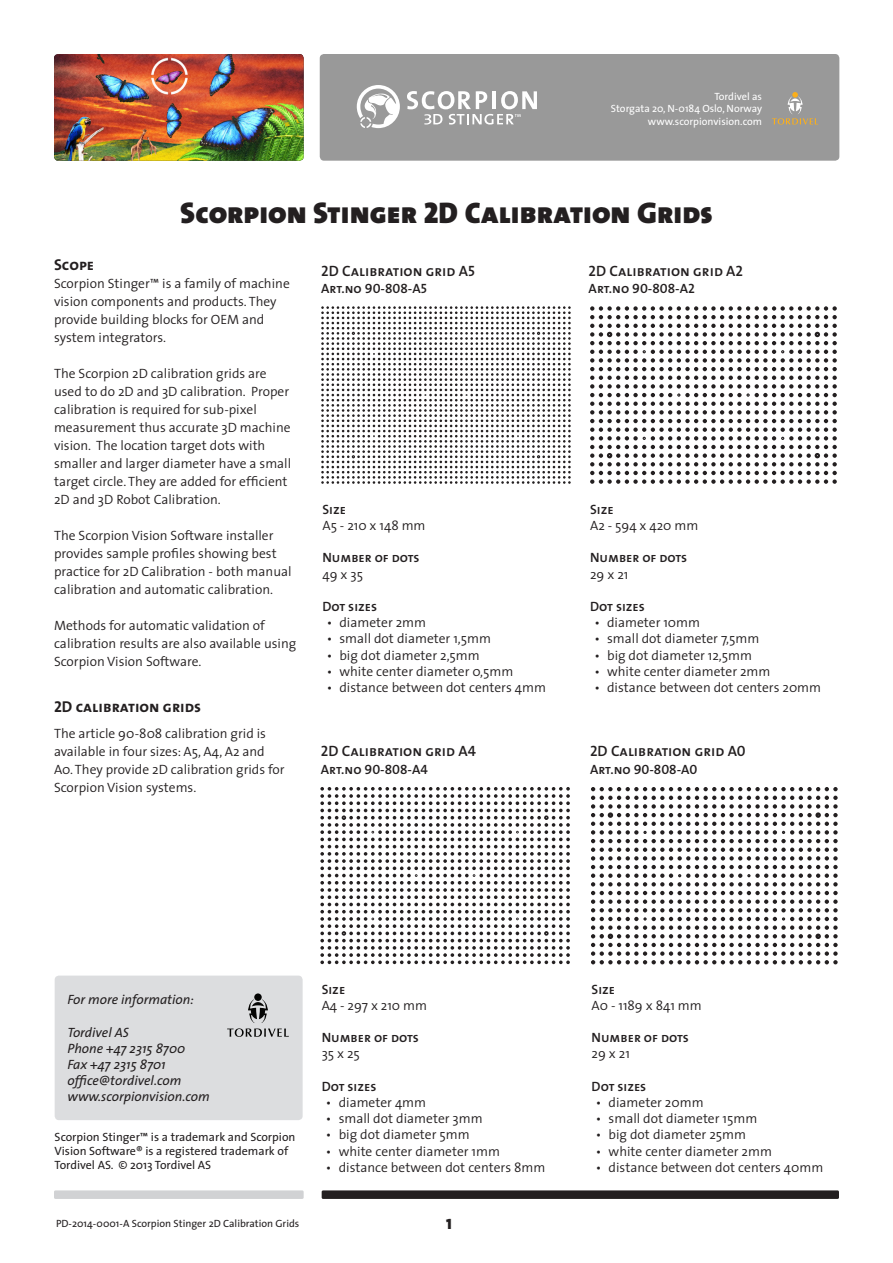
<style>
.page{position:relative;width:893px;height:1263px;background:#fff}
.page>*{position:absolute;margin:0;border:0;box-sizing:border-box;transform-origin:0 0}
.t1{font:30px "The Sans Black Caps";color:#231f20}
.t2{font:15.75px "The Sans Bold Caps";color:#231f20}
.t3{font:15px "The Sans Semi Bold Caps";color:#231f20}
.t4{font:15px "The Sans Black Caps";color:#231f20}
.t5{font:300 13.5px/18px "The Sans";color:#231f20}
.t6{font:13.5px "The Sans Semi Bold Caps";color:#231f20}
.t7{font:italic 13.5px "The Sans";color:#231f20}
.t8{font:12px/14.4px "The Sans";color:#231f20}
.t9{font:10.5px/12.6px "The Sans";color:#fff;text-align:right}
.t10{font:10.5px "The Sans";color:#231f20}
</style>
<div class="page">
<div style="left:322px;top:1190px;width:517px;height:9px;background:#231f20;border-radius:2px"></div>
<div style="left:54px;top:1190px;width:250px;height:9px;background:#d1d2d4;border-radius:2px"></div>
<img style="left:54px;top:54px;width:250px;height:107px">
<div style="left:320px;top:54px;width:519px;height:107px;background:#999;border-radius:4px"></div>
<svg style="left:357px;top:85px;width:43px;height:43px"></svg>
<svg style="left:407px;top:91px;width:130px;height:34px"></svg>
<svg style="left:772px;top:92px;width:46px;height:33px"></svg>
<svg style="left:321px;top:306px;width:250px;height:178px"></svg>
<svg style="left:320px;top:787px;width:250px;height:177px"></svg>
<div style="left:55px;top:975px;width:248px;height:145px;background:#dcdddf;border-radius:4px"></div>
<div style="left:254px;top:993px;width:8px;height:8px;background:#050504;border-radius:50%"></div>
<svg style="left:228px;top:999px;width:61px;height:37px"></svg>
<svg style="left:590px;top:306px;width:247px;height:178px"></svg>
<svg style="left:591px;top:787px;width:247px;height:177px"></svg>
<p class="t9" style="left:611px;top:89px;width:153px">Tordivel as<br>Storgata 20, N-0184 Oslo, Norway www.scorpionvision.com</p>
<p class="t1" style="left:180px;top:187px;width:534px">Scorpion Stinger 2D Calibration Grids</p>
<p class="t2" style="left:54px;top:251px;width:42px">Scope</p>
<p class="t5" style="left:54px;top:274px;width:237px">Scorpion Stinger™ is a family of machine vision components and products. They provide building blocks for OEM and system integrators.</p>
<p class="t5" style="left:54px;top:364px;width:239px">The Scorpion 2D calibration grids are used to do 2D and 3D calibration. Proper calibration is required for sub-pixel measurement thus accurate 3D machine vision. The location target dots with smaller and larger diameter have a small target circle. They are added for efficient 2D and 3D Robot Calibration.</p>
<p class="t5" style="left:54px;top:526px;width:239px">The Scorpion Vision Software installer provides sample profiles showing best practice for 2D Calibration - both manual calibration and automatic calibration.</p>
<p class="t5" style="left:54px;top:616px;width:244px">Methods for automatic validation of calibration results are also available using<br>Scorpion Vision Software.</p>
<p class="t2" style="left:54px;top:693px;width:149px">2D calibration grids</p>
<p class="t5" style="left:54px;top:724px;width:232px">The article 90-808 calibration grid is available in four sizes: A5, A4, A2 and A0. They provide 2D calibration grids for Scorpion Vision systems.</p>
<p class="t3" style="left:321px;top:259px;width:155px">2D Calibration grid A5</p>
<p class="t6" style="left:321px;top:277px;width:107px">Art.no 90-808-A5</p>
<p class="t6" style="left:322px;top:498px;width:25px">Size</p>
<p class="t5" style="left:322px;top:516px;width:105px">A5 - 210 x 148 mm</p>
<p class="t6" style="left:322px;top:546px;width:99px">Number of dots</p>
<p class="t5" style="left:322px;top:564px;width:42px">49 x 35</p>
<p class="t6" style="left:322px;top:595px;width:56px">Dot sizes</p>
<p class="t5" style="left:327px;top:613px;width:101px">• diameter 2mm</p>
<p class="t5" style="left:327px;top:629px;width:166px">• small dot diameter 1,5mm</p>
<p class="t5" style="left:327px;top:645px;width:155px">• big dot diameter 2,5mm</p>
<p class="t5" style="left:327px;top:662px;width:188px">• white center diameter 0,5mm</p>
<p class="t5" style="left:327px;top:678px;width:221px">• distance between dot centers 4mm</p>
<p class="t3" style="left:321px;top:738px;width:157px">2D Calibration grid A4</p>
<p class="t6" style="left:321px;top:758px;width:108px">Art.no 90-808-A4</p>
<p class="t3" style="left:589px;top:259px;width:156px">2D Calibration grid A2</p>
<p class="t6" style="left:589px;top:277px;width:108px">Art.no 90-808-A2</p>
<p class="t6" style="left:590px;top:498px;width:25px">Size</p>
<p class="t5" style="left:590px;top:516px;width:110px">A2 - 594 x 420 mm</p>
<p class="t6" style="left:590px;top:546px;width:99px">Number of dots</p>
<p class="t5" style="left:590px;top:564px;width:40px">29 x 21</p>
<p class="t6" style="left:590px;top:595px;width:56px">Dot sizes</p>
<p class="t5" style="left:594px;top:613px;width:107px">• diameter 10mm</p>
<p class="t5" style="left:594px;top:629px;width:167px">• small dot diameter 7,5mm</p>
<p class="t5" style="left:594px;top:645px;width:159px">• big dot diameter 12,5mm</p>
<p class="t5" style="left:594px;top:662px;width:178px">• white center diameter 2mm</p>
<p class="t5" style="left:594px;top:678px;width:228px">• distance between dot centers 20mm</p>
<p class="t3" style="left:590px;top:738px;width:157px">2D Calibration grid A0</p>
<p class="t6" style="left:590px;top:758px;width:109px">Art.no 90-808-A0</p>
<p class="t7" style="left:67px;top:988px;width:128px">For more information:</p>
<p class="t7" style="left:67px;top:1021px;width:63px">Tordivel AS</p>
<p class="t7" style="left:67px;top:1037px;width:119px">Phone +47 2315 8700</p>
<p class="t7" style="left:67px;top:1053px;width:100px">Fax +47 2315 8701</p>
<p class="t7" style="left:67px;top:1069px;width:115px">office@tordivel.com</p>
<p class="t7" style="left:67px;top:1085px;width:144px">www.scorpionvision.com</p>
<p class="t8" style="left:55px;top:1129px;width:242px">Scorpion Stinger™ is a trademark and Scorpion<br>Vision Software® is a registered trademark of<br>Tordivel AS. © 2013 Tordivel AS</p>
<p class="t6" style="left:322px;top:978px;width:25px">Size</p>
<p class="t5" style="left:322px;top:996px;width:107px">A4 - 297 x 210 mm</p>
<p class="t6" style="left:322px;top:1026px;width:99px">Number of dots</p>
<p class="t5" style="left:322px;top:1044px;width:40px">35 x 25</p>
<p class="t6" style="left:322px;top:1075px;width:56px">Dot sizes</p>
<p class="t5" style="left:326px;top:1093px;width:102px">• diameter 4mm</p>
<p class="t5" style="left:326px;top:1109px;width:158px">• small dot diameter 3mm</p>
<p class="t5" style="left:326px;top:1125px;width:145px">• big dot diameter 5mm</p>
<p class="t5" style="left:326px;top:1141px;width:176px">• white center diameter 1mm</p>
<p class="t5" style="left:326px;top:1158px;width:221px">• distance between dot centers 8mm</p>
<p class="t10" style="left:56px;top:1215px;width:245px">PD-2014-0001-A Scorpion Stinger 2D Calibration Grids</p>
<p class="t4" style="left:446px;top:1211px;width:7px">1</p>
<p class="t6" style="left:592px;top:978px;width:25px">Size</p>
<p class="t5" style="left:592px;top:996px;width:112px">A0 - 1189 x 841 mm</p>
<p class="t6" style="left:592px;top:1026px;width:99px">Number of dots</p>
<p class="t5" style="left:592px;top:1044px;width:40px">29 x 21</p>
<p class="t6" style="left:592px;top:1075px;width:56px">Dot sizes</p>
<p class="t5" style="left:596px;top:1093px;width:109px">• diameter 20mm</p>
<p class="t5" style="left:596px;top:1109px;width:163px">• small dot diameter 15mm</p>
<p class="t5" style="left:596px;top:1125px;width:152px">• big dot diameter 25mm</p>
<p class="t5" style="left:596px;top:1141px;width:178px">• white center diameter 2mm</p>
<p class="t5" style="left:596px;top:1158px;width:229px">• distance between dot centers 40mm</p>
</div>
